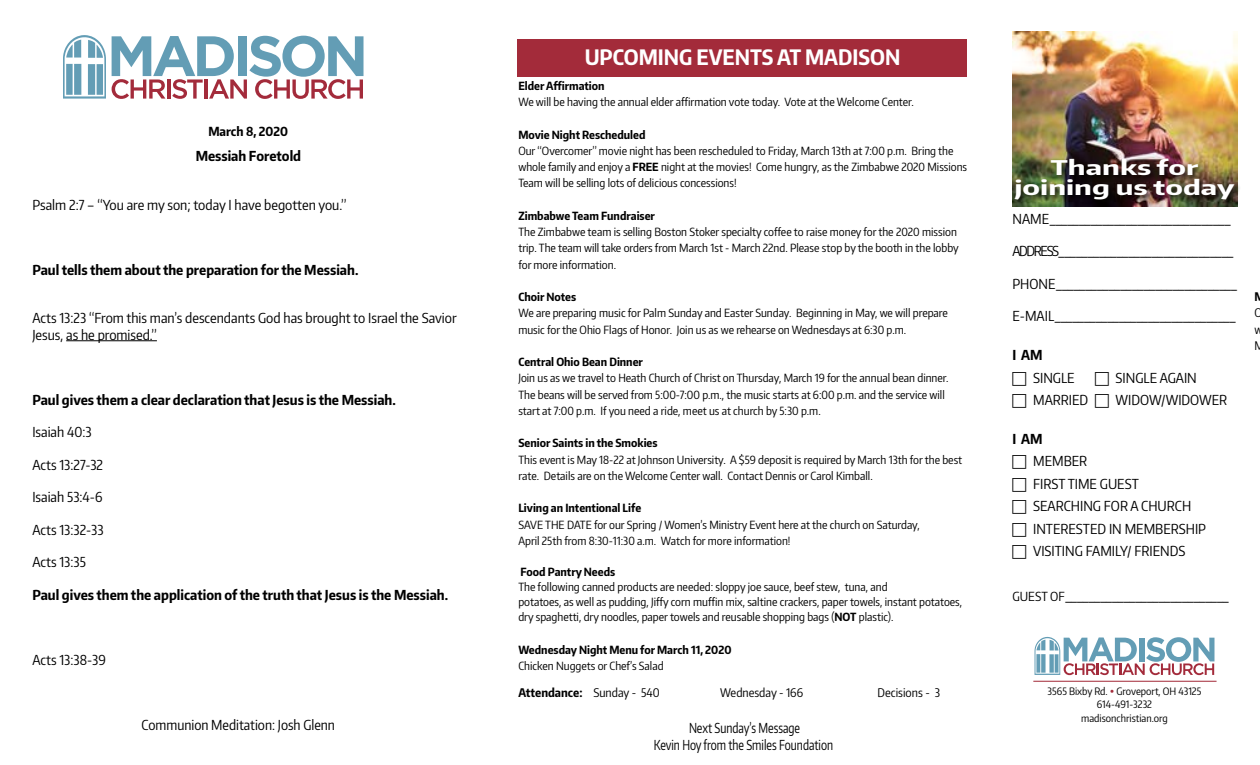
<style>
.page{position:relative;width:1260px;height:765px;background:#fff}
.page>*{position:absolute;margin:0;border:0;box-sizing:border-box;transform-origin:0 0}
.t1{font:700 21.25px "Encode Sans Condensed";color:#fff}
.t2{font:700 20.25px/20.2px "Encode Sans Condensed";color:#fff;text-align:center;scale:1.54 1}
.t3{font:13.75px/22.5px "Encode Sans Condensed";color:#000}
.t4{font:700 13.75px "Encode Sans Condensed";color:#000}
.t5{font:13.75px/16.2px "Encode Sans Condensed";color:#000;text-align:center;scale:.84 1}
.t6{font:13.75px "Encode Sans Condensed";letter-spacing:-.1em;color:#000}
.t7{font:700 12.5px "Encode Sans Condensed";color:#000}
.t8{font:11.88px/16.2px "Encode Sans Condensed";color:#000}
.t9{font:700 11.88px "Encode Sans Condensed";color:#000}
.t10{font:11.25px/16.2px "Encode Sans Condensed";color:#000}
.t11{font:700 11.25px "Encode Sans Condensed";color:#000}
.t12{font:10.12px/13.2px "Encode Sans Condensed";color:#000;text-align:center}
.s1{font-weight:700}
.s2{font-weight:400}
.s3{font-size:12.5px}
.s4{color:#a32b3a}
</style>
<div class="page">
<img style="left:1012px;top:32px;width:226px;height:174px">
<div style="left:1013px;top:158px;width:228px;height:49px;background:#000;opacity:.75"></div>
<div style="left:518px;top:39px;width:450px;height:37px;background:#a32b3a"></div>
<svg style="left:112px;top:36px;width:252px;height:63px"></svg>
<svg style="left:63px;top:35px;width:43px;height:64px"></svg>
<svg style="left:1035px;top:637px;width:179px;height:38px"></svg>
<hr style="left:1033px;top:681px;width:184px;height:1px;background:#a32b3a">
<hr style="left:66px;top:340px;width:91px;height:1px;background:#000">
<p class="t7" style="left:208px;top:123px;width:81px">March 8, 2020</p>
<p class="t4" style="left:196px;top:147px;width:107px">Messiah Foretold</p>
<p class="t3" style="left:32px;top:193px;width:316px">Psalm 2:7 – “You are my son; today I have begotten you.”</p>
<p class="t4" style="left:32px;top:260px;width:328px">Paul tells them about the preparation for the Messiah.</p>
<p class="t3" style="left:32px;top:310px;width:426px;line-height:16.2px">Acts 13:23 “From this man’s descendants God has brought to Israel the Savior<br>Jesus, as he promised.”</p>
<p class="t4" style="left:32px;top:390px;width:365px">Paul gives them a clear declaration that Jesus is the Messiah.</p>
<p class="t3" style="left:32px;top:420px;width:61px">Isaiah 40:3</p>
<p class="t3" style="left:32px;top:453px;width:72px">Acts 13:27-32</p>
<p class="t3" style="left:32px;top:485px;width:72px">Isaiah 53:4-6</p>
<p class="t3" style="left:32px;top:518px;width:73px">Acts 13:32-33</p>
<p class="t3" style="left:32px;top:550px;width:55px">Acts 13:35</p>
<p class="t4" style="left:32px;top:585px;width:417px">Paul gives them the application of the truth that Jesus is the Messiah.</p>
<p class="t3" style="left:32px;top:648px;width:75px">Acts 13:38-39</p>
<p class="t3" style="left:142px;top:713px;width:195px">Communion Meditation: Josh Glenn</p>
<h1 class="t1" style="left:585px;top:43px;width:317px">UPCOMING EVENTS AT MADISON</h1>
<p class="t11" style="left:518px;top:78px;width:88px">Elder Affirmation</p>
<p class="t10" style="left:518px;top:93px;width:397px">We will be having the annual elder affirmation vote today. Vote at the Welcome Center.</p>
<p class="t11" style="left:518px;top:127px;width:129px">Movie Night Rescheduled</p>
<p class="t10" style="left:518px;top:142px;width:450px">Our “Overcomer” movie night has been rescheduled to Friday, March 13th at 7:00 p.m. Bring the whole family and enjoy a <span class="s1">FREE</span> night at the movies! Come hungry, as the Zimbabwe 2020 Missions<br>Team will be selling lots of delicious concessions!</p>
<p class="t11" style="left:518px;top:208px;width:138px">Zimbabwe Team Fundraiser</p>
<p class="t10" style="left:518px;top:223px;width:442px">The Zimbabwe team is selling Boston Stoker specialty coffee to raise money for the 2020 mission trip. The team will take orders from March 1st - March 22nd. Please stop by the booth in the lobby for more information.</p>
<p class="t11" style="left:518px;top:290px;width:59px">Choir Notes</p>
<p class="t10" style="left:518px;top:305px;width:431px">We are preparing music for Palm Sunday and Easter Sunday. Beginning in May, we will prepare music for the Ohio Flags of Honor. Join us as we rehearse on Wednesdays at 6:30 p.m.</p>
<p class="t11" style="left:518px;top:355px;width:126px">Central Ohio Bean Dinner</p>
<p class="t10" style="left:518px;top:370px;width:432px">Join us as we travel to Heath Church of Christ on Thursday, March 19 for the annual bean dinner.<br>The beans will be served from 5:00-7:00 p.m., the music starts at 6:00 p.m. and the service will start at 7:00 p.m. If you need a ride, meet us at church by 5:30 p.m.</p>
<p class="t11" style="left:518px;top:436px;width:141px">Senior Saints in the Smokies</p>
<p class="t10" style="left:518px;top:451px;width:445px">This event is May 18-22 at Johnson University. A $59 deposit is required by March 13th for the best rate. Details are on the Welcome Center wall. Contact Dennis or Carol Kimball.</p>
<p class="t11" style="left:518px;top:501px;width:124px">Living an Intentional Life</p>
<p class="t10" style="left:518px;top:516px;width:403px">SAVE THE DATE for our Spring / Women’s Ministry Event here at the church on Saturday,<br>April 25th from 8:30-11:30 a.m. Watch for more information!</p>
<p class="t11" style="left:521px;top:564px;width:96px">Food Pantry Needs</p>
<p class="t10" style="left:518px;top:579px;width:445px;line-height:15px">The following canned products are needed: sloppy joe sauce, beef stew, tuna, and<br>potatoes, as well as pudding, Jiffy corn muffin mix, saltine crackers, paper towels, instant potatoes, dry spaghetti, dry noodles, paper towels and reusable shopping bags (<span class="s1">NOT</span> plastic).</p>
<p class="t11" style="left:518px;top:642px;width:215px">Wednesday Night Menu for March 11, 2020</p>
<p class="t10" style="left:518px;top:657px;width:147px">Chicken Nuggets or Chef’s Salad</p>
<p class="t9" style="left:518px;top:685px;width:143px">Attendance: <span class="s2">Sunday - 540</span></p>
<p class="t8" style="left:720px;top:684px;width:85px">Wednesday - 166</p>
<p class="t8" style="left:878px;top:684px;width:64px">Decisions - 3</p>
<p class="t5" style="left:654px;top:720px;width:215px">Next Sunday’s Message<br>Kevin Hoy from the Smiles Foundation</p>
<h2 class="t2" style="left:1015px;top:157px;width:144px">Thanks for joining us today</h2>
<p class="t3" style="left:1012px;top:207px;width:220px">NAME_______________________________</p>
<p class="t6" style="left:1012px;top:242px;width:223px">ADDRESS______________________________</p>
<p class="t3" style="left:1012px;top:272px;width:227px">PHONE_______________________________</p>
<p class="t3" style="left:1012px;top:305px;width:225px">E-MAIL_______________________________</p>
<p class="t4" style="left:1012px;top:346px;width:32px">I AM</p>
<p class="t3" style="left:1033px;top:366px;width:43px">SINGLE</p>
<p class="t3" style="left:1116px;top:366px;width:83px">SINGLE AGAIN</p>
<p class="t3" style="left:1033px;top:388px;width:57px">MARRIED</p>
<p class="t3" style="left:1116px;top:388px;width:113px">WIDOW/WIDOWER</p>
<p class="t4" style="left:1012px;top:430px;width:32px">I AM</p>
<p class="t3" style="left:1033px;top:450px;width:174px">MEMBER<br>FIRST TIME GUEST<br>SEARCHING FOR A CHURCH<br>INTERESTED IN MEMBERSHIP<br>VISITING FAMILY/ FRIENDS</p>
<p class="t3" style="left:1012px;top:585px;width:218px"><span class="s3">GUEST OF</span>____________________________</p>
<p class="t9" style="left:1255px;top:289px;width:12px">M</p>
<p class="t8" style="left:1255px;top:304px;width:11px">O w<br>M</p>
<p class="t12" style="left:1048px;top:684px;width:155px">3565 Bixby Rd. <span class="s4">•</span> Groveport, OH 43125<br>614-491-3232<br>madisonchristian.org</p>
</div>
